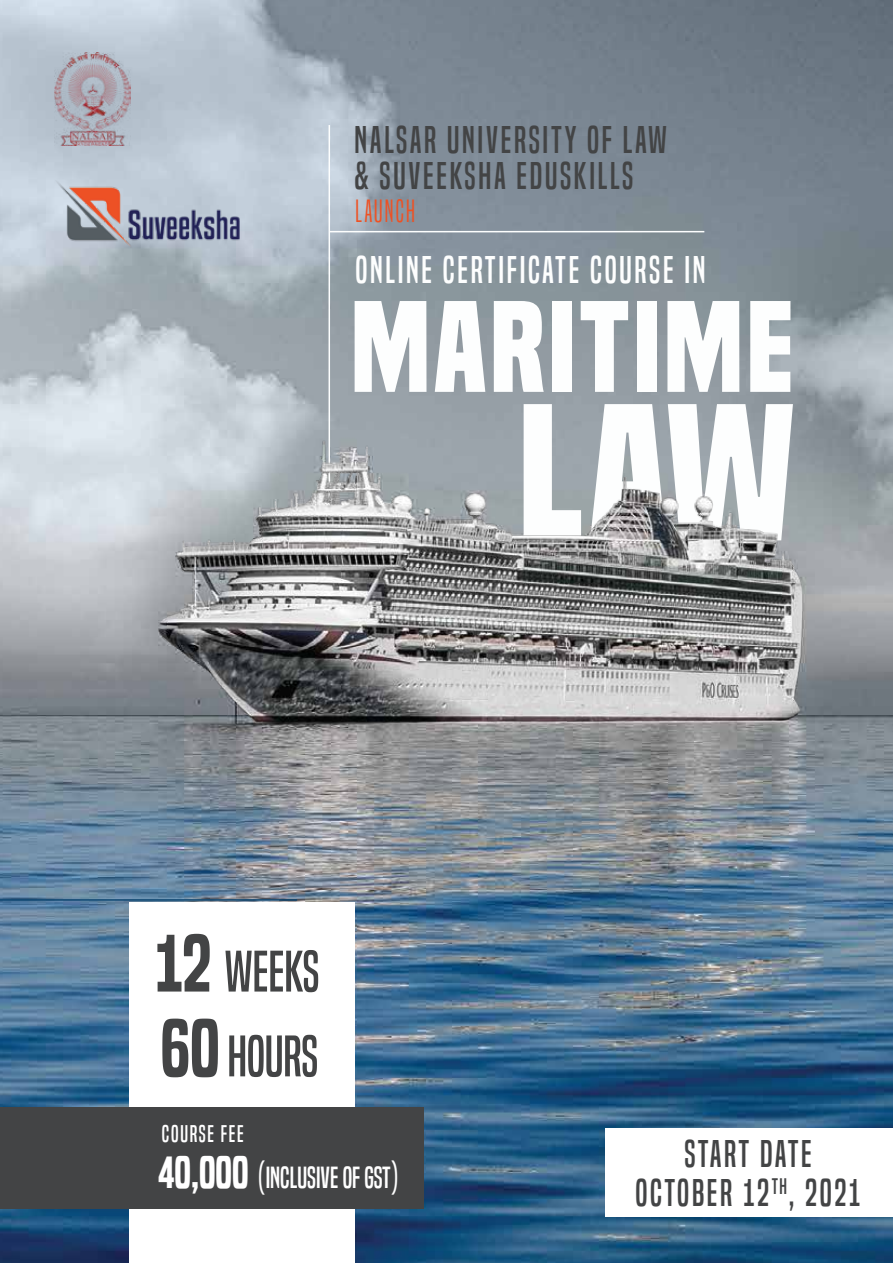
<style>
.page{position:relative;width:893px;height:1263px;background:#fff}
.page>*{position:absolute;margin:0;border:0;box-sizing:border-box;transform-origin:0 0}
.t1{font:700 180px "Built Titling Rg";color:#fdfefe}
.t2{font:700 120px "Built Titling Rg";letter-spacing:.025em;color:#fdfefe}
.t3{font:54px/84.8px "Built Titling Rg";color:#434445}
.t4{font:36px/36px "Built Titling Rg";letter-spacing:.075em;color:#434445}
.t5{font:36px "Built Titling Rg";letter-spacing:.075em;color:#fdfefe}
.t6{font:30px "Built Titling Lt";letter-spacing:.075em;color:#ee5123}
.t7{font:28.5px "Built Titling Rg";color:#fff}
.t8{font:22.5px "Built Titling Rg";letter-spacing:.075em;color:#fff}
.s1{font-family:"Built Titling Sb";font-size:75px}
.s2{font-family:"Built Titling Sb";font-size:42px}
</style>
<div class="page">
<img style="left:0;top:0;width:893px;height:1263px">
<img style="left:55px;top:180px;width:187px;height:68px">
<img style="left:55px;top:53px;width:75px;height:93px">
<div style="left:130px;top:903px;width:225px;height:360px;background:#fff"></div>
<div style="left:0;top:1107px;width:423px;height:101px;background:#434445"></div>
<hr style="left:0;top:899px;width:297px;height:2px;background:#0d4671">
<hr style="left:329px;top:125px;width:1px;height:409px;background:#fdfefe">
<img style="left:143px;top:410px;width:676px;height:341px">
<hr style="left:329px;top:231px;width:375px;height:1px;background:#fdfefe">
<div style="left:606px;top:1129px;width:287px;height:88px;background:#fff"></div>
<p class="t4" style="left:355px;top:121px;width:314px">NALSAR UNIVERSITY OF LAW &amp; SUVEEKSHA EDUSKILLS</p>
<p class="t6" style="left:356px;top:193px;width:61px">LAUNCH</p>
<p class="t5" style="left:355px;top:248px;width:352px">ONLINE CERTIFICATE COURSE IN</p>
<h2 class="t2" style="left:351px;top:276px;width:445px">MARITIME</h2>
<h1 class="t1" style="left:517px;top:367px;width:279px">LAW</h1>
<h3 class="t3" style="left:155px;top:930px;width:166px"><span class="s1">12</span> WEEKS<br><span class="s1">60</span> HOURS</h3>
<p class="t8" style="left:162px;top:1120px;width:83px">COURSE FEE</p>
<p class="t7" style="left:158px;top:1161px;width:244px"><span class="s2">40,000</span> (INCLUSIVE OF GST)</p>
<p class="t4" style="left:635px;top:1134px;width:227px;line-height:39px;text-align:center">START DATE<br>OCTOBER 12<sup>TH</sup>, 2021</p>
</div>
